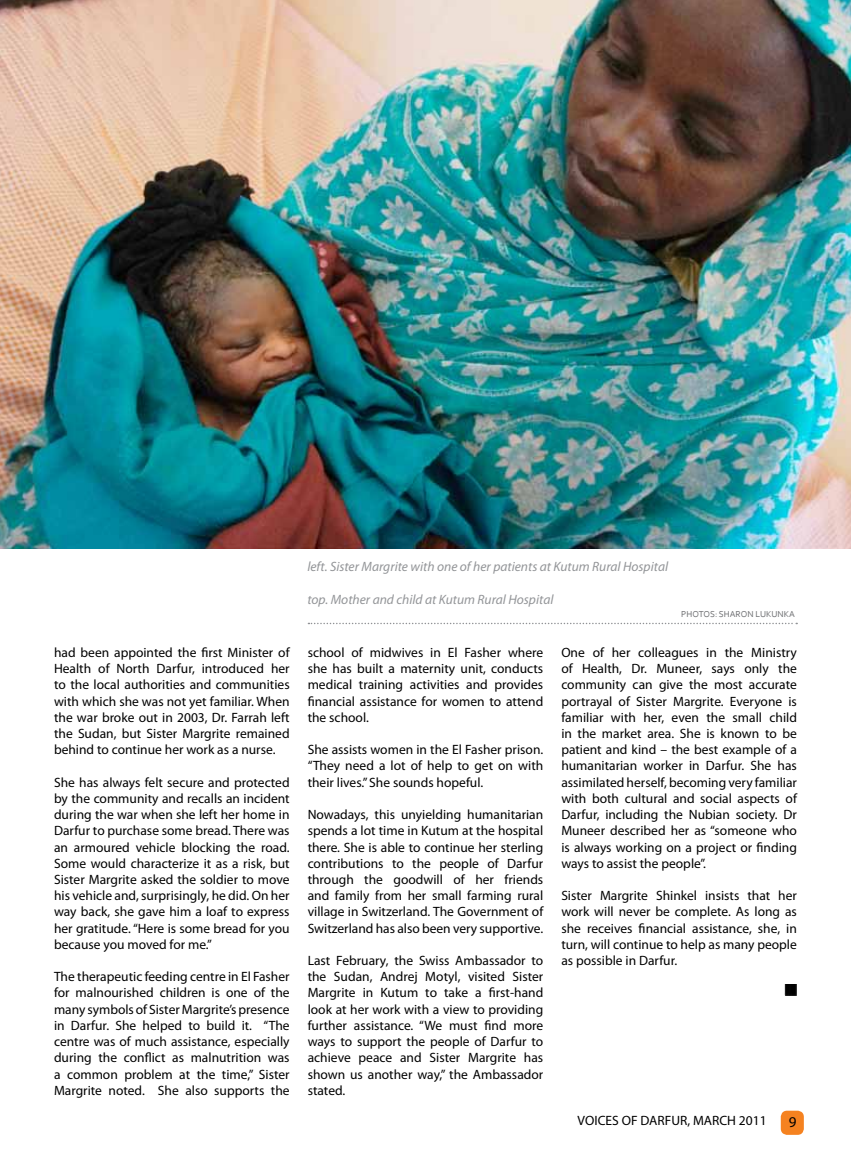
<style>
.page{position:relative;width:851px;height:1149px;background:#fff}
.page>*{position:absolute;margin:0;border:0;box-sizing:border-box;transform-origin:0 0}
.t1{font:15px "Myriad Pro";color:#000}
.t2{font:13.5px/16.2px "Myriad Pro";color:#000;text-align:justify}
.t3{font:italic 13.5px "Myriad Pro";color:#939598}
.t4{font:9px "Corbel";color:#6d6e71}
</style>
<div class="page">
<div style="left:780px;top:1110px;width:23px;height:24px;background:#f58220;border-radius:6px"></div>
<svg style="left:784px;top:984px;width:12px;height:11px"></svg>
<svg style="left:308px;top:622px;width:489px;height:2px"></svg>
<img style="left:0;top:0;width:850px;height:548px">
<p class="t2" style="left:54px;top:644px;width:237px">had been appointed the first Minister of Health of North Darfur, introduced her to the local authorities and communities with which she was not yet familiar. When the war broke out in 2003, Dr. Farrah left the Sudan, but Sister Margrite remained behind to continue her work as a nurse.</p>
<p class="t2" style="left:54px;top:773px;width:237px">She has always felt secure and protected by the community and recalls an incident during the war when she left her home in Darfur to purchase some bread. There was an armoured vehicle blocking the road.<br>Some would characterize it as a risk, but Sister Margrite asked the soldier to move his vehicle and, surprisingly, he did. On her way back, she gave him a loaf to express her gratitude. “Here is some bread for you because you moved for me.”</p>
<p class="t2" style="left:54px;top:968px;width:237px">The therapeutic feeding centre in El Fasher for malnourished children is one of the many symbols of Sister Margrite’s presence in Darfur. She helped to build it. “The centre was of much assistance, especially during the conflict as malnutrition was a common problem at the time,” Sister Margrite noted. She also supports the</p>
<p class="t3" style="left:307px;top:558px;width:362px">left. Sister Margrite with one of her patients at Kutum Rural Hospital</p>
<p class="t3" style="left:307px;top:591px;width:247px">top. Mother and child at Kutum Rural Hospital</p>
<p class="t4" style="left:681px;top:608px;width:115px">PHOTOS: SHARON LUKUNKA</p>
<p class="t2" style="left:307px;top:644px;width:237px">school of midwives in El Fasher where she has built a maternity unit, conducts medical training activities and provides financial assistance for women to attend the school.</p>
<p class="t2" style="left:307px;top:741px;width:237px">She assists women in the El Fasher prison. “They need a lot of help to get on with their lives.” She sounds hopeful.</p>
<p class="t2" style="left:307px;top:806px;width:237px">Nowadays, this unyielding humanitarian spends a lot time in Kutum at the hospital there. She is able to continue her sterling contributions to the people of Darfur through the goodwill of her friends and family from her small farming rural village in Switzerland. The Government of Switzerland has also been very supportive.</p>
<p class="t2" style="left:307px;top:951px;width:237px">Last February, the Swiss Ambassador to the Sudan, Andrej Motyl, visited Sister Margrite in Kutum to take a first-hand look at her work with a view to providing further assistance. “We must find more ways to support the people of Darfur to achieve peace and Sister Margrite has shown us another way,” the Ambassador stated.</p>
<p class="t2" style="left:561px;top:644px;width:237px">One of her colleagues in the Ministry of Health, Dr. Muneer, says only the community can give the most accurate portrayal of Sister Margrite. Everyone is familiar with her, even the small child in the market area. She is known to be patient and kind – the best example of a humanitarian worker in Darfur. She has assimilated herself, becoming very familiar with both cultural and social aspects of Darfur, including the Nubian society. Dr Muneer described her as “someone who is always working on a project or finding ways to assist the people”.</p>
<p class="t2" style="left:561px;top:887px;width:237px">Sister Margrite Shinkel insists that her work will never be complete. As long as she receives financial assistance, she, in turn, will continue to help as many people as possible in Darfur.</p>
<p class="t2" style="left:577px;top:1112px;width:190px">VOICES OF DARFUR, MARCH 2011</p>
<p class="t1" style="left:788px;top:1112px;width:9px">9</p>
</div>
